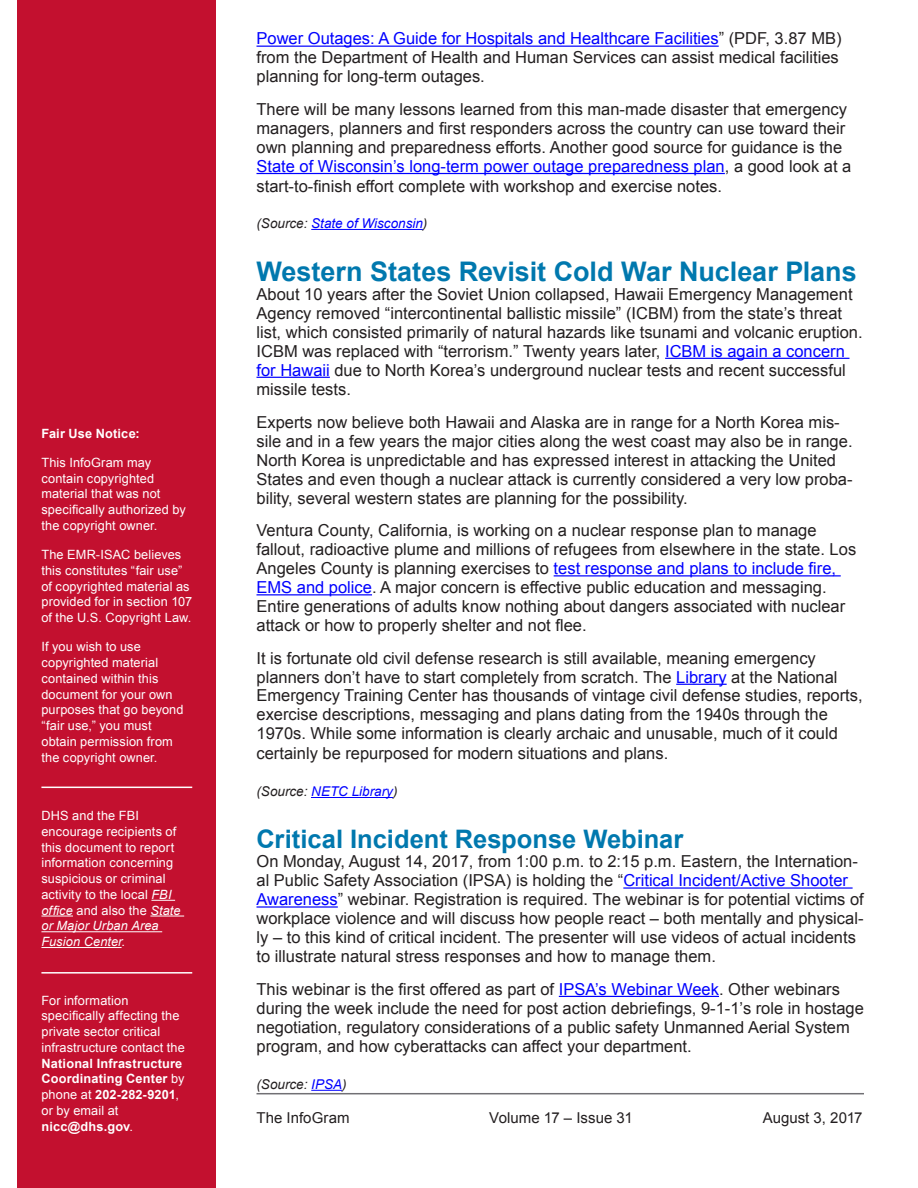
<style>
.page{position:relative;width:918px;height:1188px;background:#fff}
.page>*{position:absolute;margin:0;border:0;box-sizing:border-box;transform-origin:0 0}
.Subhead{font:700 27px "Arial";color:#0078ae}
.Subhead-2{font:700 25.5px "Arial";color:#0078ae}
.First_Paragraph{font:16.5px/18.9px "Arial";color:#231f20}
.Last_Paragraph{font:16.5px/19.2px "Arial";color:#231f20}
.t1{font:15px "Arial";color:#231f20}
.Source{font:italic 13.5px "Arial";color:#00f}
.Source-2{font:italic 13.5px "Arial";color:#231f20}
.t2{font:12.75px/15.8px "Arial";letter-spacing:.01em;color:#fff}
.t3{font:700 12.75px "Arial";letter-spacing:.015em;color:#fff}
.s1{font-style:italic}
.s2{font-weight:700}
.s3{color:#00f}
.s4{color:#231f20}
</style>
<div class="page">
<div style="left:18px;top:0;width:198px;height:1188px;background:#c3102f"></div>
<hr style="left:256px;top:1093px;width:608px;height:1px;background:#717074">
<svg style="left:151px;top:900px;width:24px;height:1px"></svg>
<hr style="left:41px;top:916px;width:32px;height:1px;background:#fff">
<hr style="left:150px;top:916px;width:34px;height:1px;background:#fff">
<hr style="left:41px;top:931px;width:121px;height:1px;background:#fff">
<hr style="left:41px;top:947px;width:81px;height:1px;background:#fff">
<hr style="left:311px;top:797px;width:82px;height:1px;background:#00f">
<hr style="left:41px;top:787px;width:151px;height:1px;background:#fff">
<hr style="left:41px;top:972px;width:151px;height:2px;background:#fff">
<hr style="left:256px;top:46px;width:463px;height:1px;background:#00f">
<hr style="left:256px;top:173px;width:469px;height:1px;background:#00f">
<hr style="left:311px;top:229px;width:112px;height:1px;background:#00f">
<hr style="left:665px;top:358px;width:184px;height:1px;background:#00f">
<hr style="left:256px;top:377px;width:74px;height:1px;background:#00f">
<hr style="left:554px;top:575px;width:287px;height:1px;background:#00f">
<hr style="left:256px;top:594px;width:116px;height:1px;background:#00f">
<hr style="left:676px;top:684px;width:51px;height:1px;background:#00f">
<hr style="left:623px;top:887px;width:230px;height:2px;background:#00f">
<hr style="left:256px;top:906px;width:82px;height:2px;background:#00f">
<hr style="left:559px;top:996px;width:160px;height:1px;background:#00f">
<hr style="left:311px;top:1090px;width:31px;height:1px;background:#00f">
<p class="t3" style="left:41px;top:425px;width:100px">Fair Use Notice:</p>
<p class="t2" style="left:41px;top:455px;width:146px">This InfoGram may contain copyrighted material that was not specifically authorized by the copyright owner.</p>
<p class="t2" style="left:41px;top:547px;width:152px">The EMR-ISAC believes this constitutes “fair use” of copyrighted material as provided for in section 107 of the U.S. Copyright Law.</p>
<p class="t2" style="left:41px;top:639px;width:144px">If you wish to use copyrighted material contained within this document for your own purposes that go beyond “fair use,” you must obtain permission from the copyright owner.</p>
<p class="t2" style="left:41px;top:808px;width:141px">DHS and the FBI encourage recipients of this document to report information concerning suspicious or criminal activity to the local <span class="s1">FBI office</span> and also the <span class="s1">State or Major Urban Area<br>Fusion Center</span>.</p>
<p class="t2" style="left:41px;top:992px;width:145px">For information specifically affecting the private sector critical infrastructure contact the<br><span class="s2">National Infrastructure<br>Coordinating Center</span> by phone at <span class="s2">202-282-9201</span>, or by email at <span class="s2">nicc@dhs.gov</span>.</p>
<p class="First_Paragraph" style="left:256px;top:29px;width:587px"><span class="s3">Power Outages: A Guide for Hospitals and Healthcare Facilities</span>” (PDF, 3.87 MB) from the Department of Health and Human Services can assist medical facilities planning for long-term outages.</p>
<p class="Last_Paragraph" style="left:256px;top:100px;width:596px">There will be many lessons learned from this man-made disaster that emergency managers, planners and first responders across the country can use toward their own planning and preparedness efforts. Another good source for guidance is the <span class="s3">State of Wisconsin’s long-term power outage preparedness plan</span>, a good look at a start-to-finish effort complete with workshop and exercise notes.</p>
<p class="Source" style="left:256px;top:215px;width:172px"><span class="s4">(Source:</span> State of Wisconsin<span class="s4">)</span></p>
<h2 class="Subhead" style="left:256px;top:253px;width:602px">Western States Revisit Cold War Nuclear Plans</h2>
<p class="First_Paragraph" style="left:256px;top:284px;width:608px">About 10 years after the Soviet Union collapsed, Hawaii Emergency Management Agency removed “intercontinental ballistic missile” (ICBM) from the state’s threat list, which consisted primarily of natural hazards like tsunami and volcanic eruption.<br>ICBM was replaced with “terrorism.” Twenty years later, <span class="s3">ICBM is again a concern for Hawaii</span> due to North Korea’s underground nuclear tests and recent successful missile tests.</p>
<p class="First_Paragraph" style="left:256px;top:413px;width:598px">Experts now believe both Hawaii and Alaska are in range for a North Korea mis&shy;sile and in a few years the major cities along the west coast may also be in range.<br>North Korea is unpredictable and has expressed interest in attacking the United States and even though a nuclear attack is currently considered a very low proba&shy;bility, several western states are planning for the possibility.</p>
<p class="First_Paragraph" style="left:256px;top:521px;width:601px">Ventura County, California, is working on a nuclear response plan to manage fallout, radioactive plume and millions of refugees from elsewhere in the state. Los Angeles County is planning exercises to <span class="s3">test response and plans to include fire, EMS and police</span>. A major concern is effective public education and messaging.<br>Entire generations of adults know nothing about dangers associated with nuclear attack or how to properly shelter and not flee.</p>
<p class="Last_Paragraph" style="left:256px;top:648px;width:608px">It is fortunate old civil defense research is still available, meaning emergency planners don’t have to start completely from scratch. The <span class="s3">Library</span> at the National Emergency Training Center has thousands of vintage civil defense studies, reports, exercise descriptions, messaging and plans dating from the 1940s through the 1970s. While some information is clearly archaic and unusable, much of it could certainly be repurposed for modern situations and plans.</p>
<p class="Source" style="left:256px;top:782px;width:143px"><span class="s4">(Source:</span> NETC Library<span class="s4">)</span></p>
<h2 class="Subhead-2" style="left:256px;top:822px;width:428px">Critical Incident Response Webinar</h2>
<p class="First_Paragraph" style="left:256px;top:852px;width:609px">On Monday, August 14, 2017, from 1:00 p.m. to 2:15 p.m. Eastern, the Internation&shy;al Public Safety Association (IPSA) is holding the “<span class="s3">Critical Incident/Active Shooter Awareness</span>” webinar. Registration is required. The webinar is for potential victims of workplace violence and will discuss how people react – both mentally and physical&shy;ly – to this kind of critical incident. The presenter will use videos of actual incidents to illustrate natural stress responses and how to manage them.</p>
<p class="Last_Paragraph" style="left:256px;top:979px;width:609px">This webinar is the first offered as part of <span class="s3">IPSA’s Webinar Week</span>. Other webinars during the week include the need for post action debriefings, 9-1-1’s role in hostage negotiation, regulatory considerations of a public safety Unmanned Aerial System program, and how cyberattacks can affect your department.</p>
<p class="Source-2" style="left:256px;top:1075px;width:92px">(Source: <span class="s3">IPSA</span>)</p>
<p class="t1" style="left:256px;top:1108px;width:95px">The InfoGram</p>
<p class="t1" style="left:489px;top:1108px;width:145px">Volume 17 – Issue 31</p>
<p class="t1" style="left:763px;top:1108px;width:101px">August 3, 2017</p>
</div>
